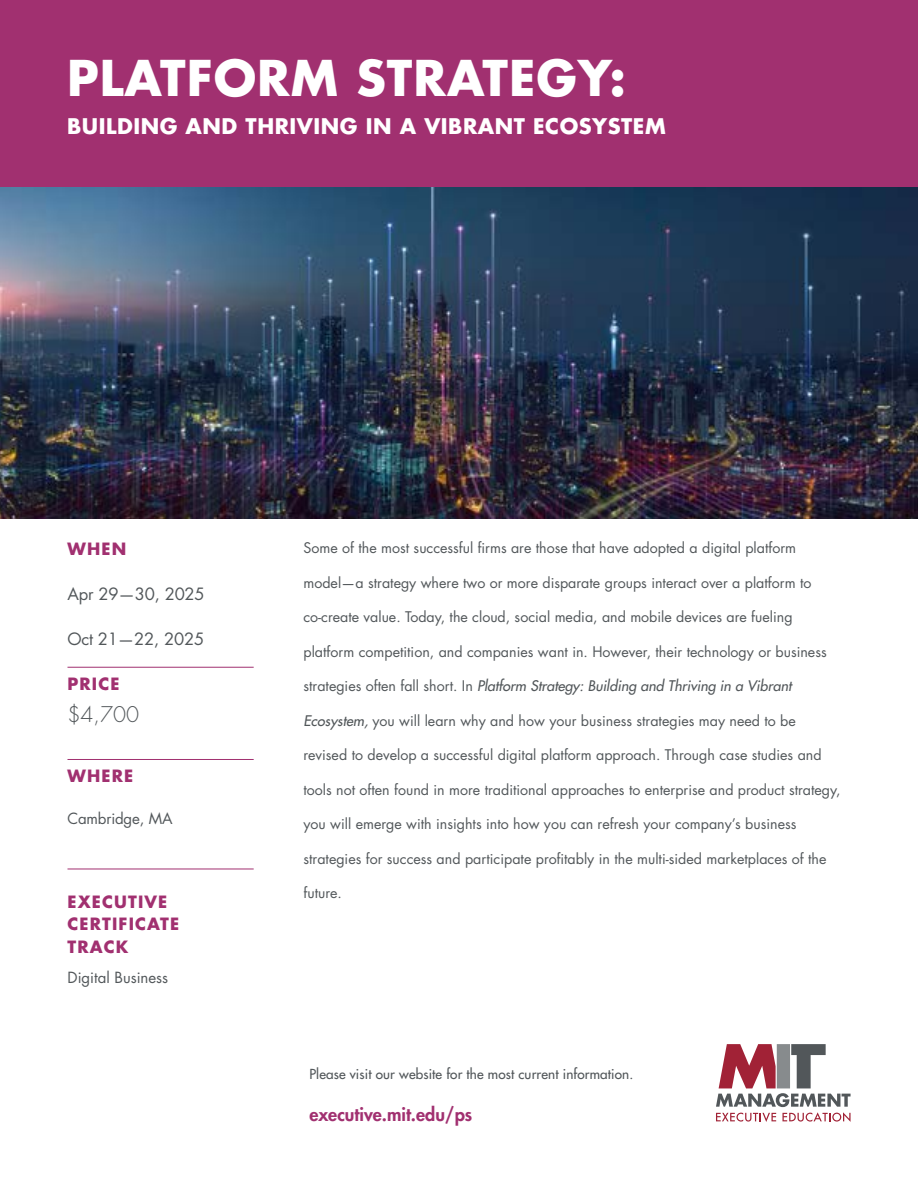
<style>
.page{position:relative;width:918px;height:1188px;background:#fff}
.page>*{position:absolute;margin:0;border:0;box-sizing:border-box;transform-origin:0 0}
.t1{font:700 48px "Futura Std";letter-spacing:.02em;color:#fff}
.t2{font:700 21px "Futura Std";letter-spacing:.025em;color:#fff}
.t3{font:300 21px "Futura Std";color:#52575a}
.t4{font:800 18px "Futura Std";color:#a13070}
.t5{font:700 16.5px/22.5px "Futura Std";letter-spacing:.07em;color:#a13070}
.t6{font:16.5px "Futura Std";letter-spacing:-.01em;color:#52575a}
.t7{font:15px "Futura Std";color:#52575a}
.t8{font:14.25px "Futura Std";color:#52575a}
.t9{font:italic 500 14.25px "Futura Std";color:#52575a}
.t10{font:500 13.5px "Futura Std";letter-spacing:.01em;color:#52575a}
.s1{font-weight:400;font-style:normal}
.s2{font-weight:500;font-style:italic}
</style>
<div class="page">
<svg style="left:716px;top:1044px;width:135px;height:78px"></svg>
<hr style="left:68px;top:667px;width:186px;height:1px;background:#a13070">
<hr style="left:68px;top:759px;width:186px;height:1px;background:#a13070">
<hr style="left:68px;top:869px;width:186px;height:1px;background:#a13070">
<div style="left:0;top:0;width:918px;height:187px;background:#a13070"></div>
<img style="left:0;top:187px;width:918px;height:331px">
<h1 class="t1" style="left:67px;top:46px;width:560px">PLATFORM STRATEGY:</h1>
<h2 class="t2" style="left:67px;top:112px;width:600px">BUILDING AND THRIVING IN A VIBRANT ECOSYSTEM</h2>
<h1 class="t1" style="left:340px;top:76px;width:426px">THE GOOD JOBS</h1>
<p class="t5" style="left:68px;top:537px;width:60px">WHEN</p>
<p class="t6" style="left:68px;top:584px;width:139px">Apr 29—30, 2025</p>
<p class="t6" style="left:68px;top:629px;width:138px">Oct 21—22, 2025</p>
<p class="t5" style="left:68px;top:672px;width:54px">PRICE</p>
<h2 class="t3" style="left:68px;top:701px;width:73px">$4,700</h2>
<p class="t5" style="left:68px;top:765px;width:67px">WHERE</p>
<p class="t7" style="left:68px;top:809px;width:107px">Cambridge, MA</p>
<p class="t5" style="left:68px;top:890px;width:113px">EXECUTIVE<br>CERTIFICATE<br>TRACK</p>
<p class="t7" style="left:68px;top:968px;width:102px">Digital Business</p>
<p class="t8" style="left:303px;top:539px;width:494px">Some of the most successful firms are those that have adopted a digital platform</p>
<p class="t8" style="left:303px;top:573px;width:509px">model—a strategy where two or more disparate groups interact over a platform to</p>
<p class="t8" style="left:303px;top:608px;width:491px">co-create value. Today, the cloud, social media, and mobile devices are fueling</p>
<p class="t8" style="left:303px;top:642px;width:525px">platform competition, and companies want in. However, their technology or business</p>
<p class="t9" style="left:303px;top:677px;width:490px"><span class="s1">strategies often fall short. In</span> Platform Strategy: Building and Thriving in a Vibrant</p>
<p class="t8" style="left:303px;top:711px;width:494px"><span class="s2">Ecosystem,</span> you will learn why and how your business strategies may need to be</p>
<p class="t8" style="left:303px;top:746px;width:520px">revised to develop a successful digital platform approach. Through case studies and</p>
<p class="t8" style="left:303px;top:780px;width:539px">tools not often found in more traditional approaches to enterprise and product strategy,</p>
<p class="t8" style="left:303px;top:815px;width:495px">you will emerge with insights into how you can refresh your company’s business</p>
<p class="t8" style="left:303px;top:849px;width:524px">strategies for success and participate profitably in the multi-sided marketplaces of the</p>
<p class="t8" style="left:303px;top:884px;width:40px">future.</p>
<p class="t10" style="left:309px;top:1066px;width:325px">Please visit our website for the most current information.</p>
<p class="t4" style="left:309px;top:1103px;width:164px">executive.mit.edu/ps</p>
</div>
